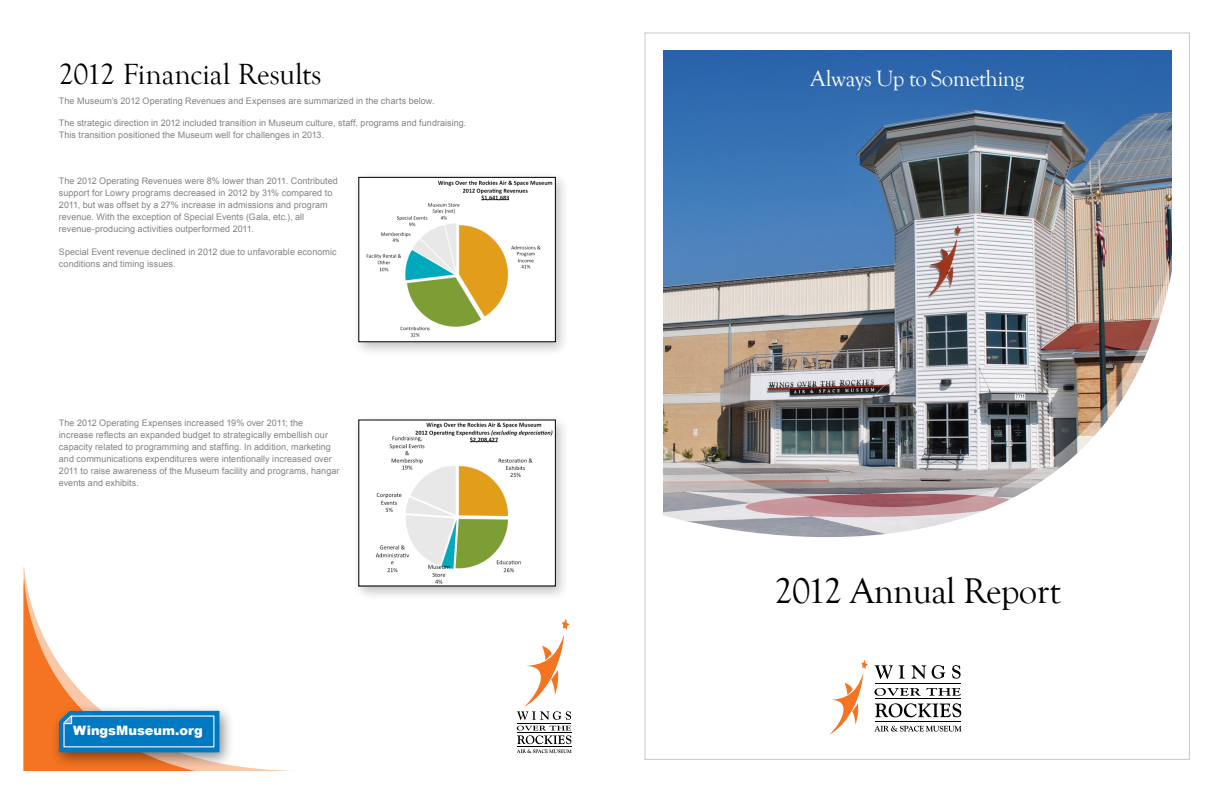
<style>
.page{position:relative;width:1224px;height:792px;background:#fff}
.page>*{position:absolute;margin:0;border:0;box-sizing:border-box;transform-origin:0 0}
.t1{font:36.8px "Goudy Old Style T";letter-spacing:-.02em;color:#000}
.Article_Title{font:30px "Goudy Old Style T";letter-spacing:-.01em;color:#000}
.t2{font:22.8px "Goudy Old Style T";letter-spacing:-.02em;color:#fff}
.t3{font:900 12.9px "Arial";color:#fff}
.Article_Body_Copy{font:9px/12px "Arial";letter-spacing:.005em;color:#808285}
</style>
<div class="page">
<img style="left:663px;top:50px;width:509px;height:179px">
<img style="left:663px;top:229px;width:509px;height:446px">
<svg style="left:829px;top:660px;width:39px;height:74px"></svg>
<svg style="left:875px;top:665px;width:30px;height:14px"></svg>
<svg style="left:911px;top:665px;width:15px;height:14px"></svg>
<svg style="left:932px;top:665px;width:13px;height:14px"></svg>
<svg style="left:952px;top:665px;width:9px;height:14px"></svg>
<svg style="left:874px;top:688px;width:87px;height:8px"></svg>
<svg style="left:875px;top:703px;width:86px;height:14px"></svg>
<svg style="left:874px;top:726px;width:88px;height:6px"></svg>
<hr style="left:875px;top:683px;width:86px;height:1px;background:#000">
<hr style="left:875px;top:699px;width:86px;height:1px;background:#000">
<hr style="left:875px;top:721px;width:86px;height:1px;background:#000">
<svg style="left:517px;top:618px;width:54px;height:102px"></svg>
<svg style="left:517px;top:726px;width:55px;height:27px"></svg>
<hr style="left:517px;top:723px;width:54px;height:1px;background:#000">
<hr style="left:517px;top:732px;width:54px;height:1px;background:#000">
<hr style="left:517px;top:747px;width:54px;height:1px;background:#000">
<div style="left:50px;top:704px;width:184px;height:66px;background:#000;opacity:.45"></div>
<svg style="left:23px;top:577px;width:196px;height:194px"></svg>
<div style="left:352px;top:171px;width:218px;height:186px;background:#000;opacity:.25"></div>
<img style="left:361px;top:179px;width:193px;height:161px">
<div style="left:359px;top:177px;width:197px;height:165px;border:1px solid #000"></div>
<div style="left:352px;top:413px;width:218px;height:188px;background:#000;opacity:.25"></div>
<img style="left:361px;top:422px;width:193px;height:162px">
<p class="Article_Title" style="left:59px;top:58px;width:264px">2012 Financial Results</p>
<p class="Article_Body_Copy" style="left:59px;top:94px;width:377px">The Museum’s 2012 Operating Revenues and Expenses are summarized in the charts below.</p>
<p class="Article_Body_Copy" style="left:59px;top:117px;width:409px">The strategic direction in 2012 included transition in Museum culture, staff, programs and fundraising.<br>This transition positioned the Museum well for challenges in 2013.</p>
<p class="Article_Body_Copy" style="left:59px;top:175px;width:280px">The 2012 Operating Revenues were 8% lower than 2011. Contributed support for Lowry programs decreased in 2012 by 31% compared to 2011, but was offset by a 27% increase in admissions and program revenue. With the exception of Special Events (Gala, etc.), all revenue-producing activities outperformed 2011.</p>
<p class="Article_Body_Copy" style="left:59px;top:246px;width:279px">Special Event revenue declined in 2012 due to unfavorable economic conditions and timing issues.</p>
<p class="Article_Body_Copy" style="left:59px;top:417px;width:282px">The 2012 Operating Expenses increased 19% over 2011; the increase reflects an expanded budget to strategically embellish our capacity related to programming and staffing. In addition, marketing and communications expenditures were intentionally increased over 2011 to raise awareness of the Museum facility and programs, hangar events and exhibits.</p>
<p class="t3" style="left:73px;top:724px;width:131px">WingsMuseum.org</p>
<p class="t2" style="left:811px;top:66px;width:215px">Always Up to Something</p>
<p class="t1" style="left:774px;top:571px;width:288px">2012 Annual Report</p>
</div>
